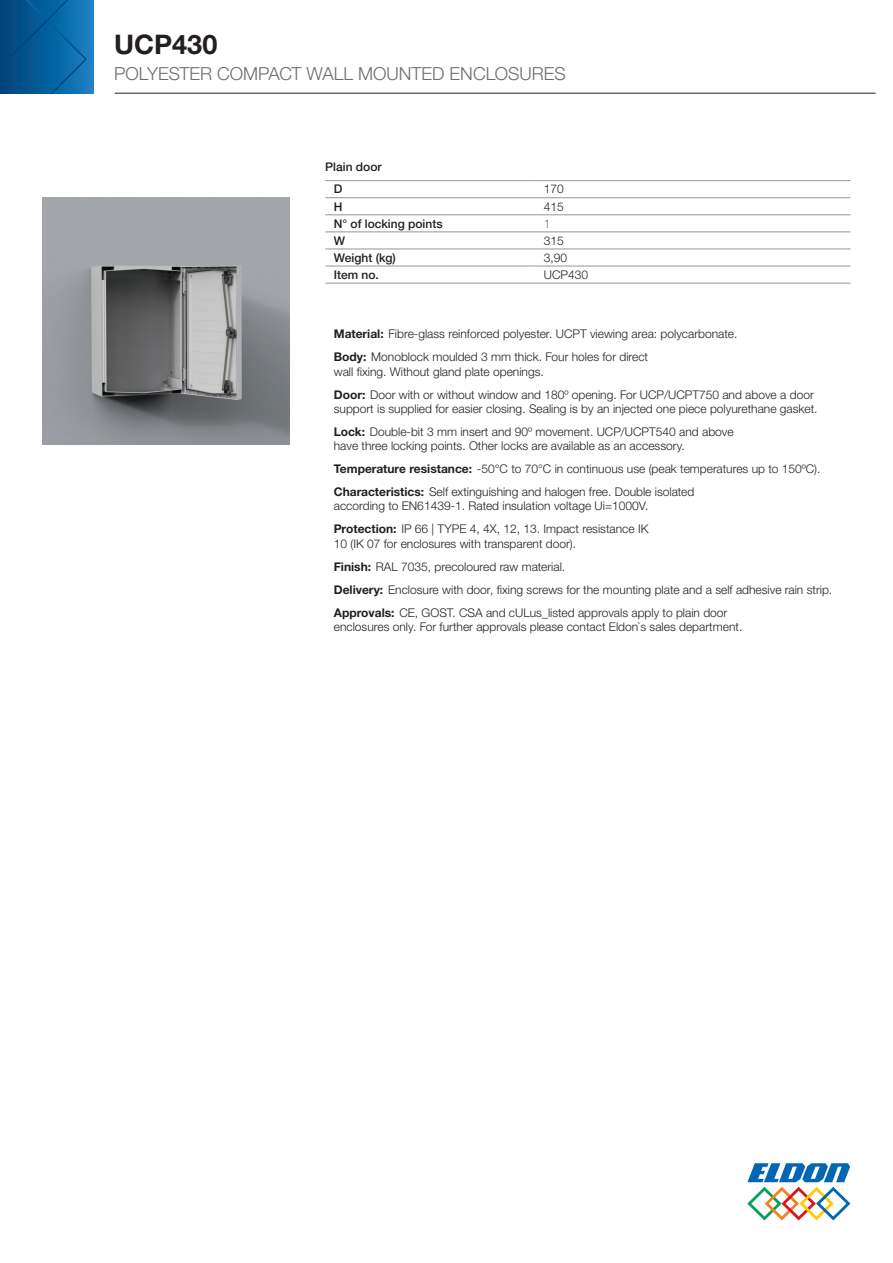
<style>
.page{position:relative;width:893px;height:1263px;background:#fff}
.page>*{position:absolute;margin:0;border:0;box-sizing:border-box;transform-origin:0 0}
.t1{font:700 27px "Helvetica Neue LTW1 G";color:#231f20}
.t2{font:300 18px "Helvetica Neue LTW1 G";color:#6c6d70}
.t3{font:300 12px/23px "Helvetica Neue LTW1 G";color:#231f20}
.t4{font:500 12px/22.5px "Helvetica Neue LTW1 G";color:#231f20}
.t5{font:100 12px "Helvetica Neue LTW1 G";color:#231f20}
.s1{font-weight:700}
</style>
<div class="page">
<svg style="left:747px;top:1163px;width:103px;height:57px"></svg>
<div style="left:0;top:0;width:93px;height:94px;background:#2380c2"></div>
<svg style="left:0;top:0;width:87px;height:94px;background:#065d99"></svg>
<hr style="left:115px;top:93px;width:761px;height:1px;background:#231f20">
<hr style="left:325px;top:180px;width:210px;height:1px;background:#939598">
<hr style="left:535px;top:180px;width:315px;height:1px;background:#939598">
<hr style="left:325px;top:197px;width:210px;height:1px;background:#939598">
<hr style="left:535px;top:197px;width:315px;height:1px;background:#939598">
<hr style="left:325px;top:215px;width:210px;height:1px;background:#939598">
<hr style="left:535px;top:215px;width:315px;height:1px;background:#939598">
<hr style="left:325px;top:232px;width:210px;height:1px;background:#939598">
<hr style="left:535px;top:232px;width:315px;height:1px;background:#939598">
<hr style="left:325px;top:249px;width:210px;height:1px;background:#939598">
<hr style="left:535px;top:249px;width:315px;height:1px;background:#939598">
<hr style="left:325px;top:266px;width:210px;height:1px;background:#939598">
<hr style="left:325px;top:283px;width:210px;height:1px;background:#939598">
<hr style="left:535px;top:266px;width:315px;height:1px;background:#939598">
<hr style="left:535px;top:283px;width:315px;height:1px;background:#939598">
<img style="left:43px;top:198px;width:246px;height:246px">
<h1 class="t1" style="left:114px;top:28px;width:105px">UCP430</h1>
<h2 class="t2" style="left:114px;top:63px;width:453px">Polyester compact wall mounted enclosures</h2>
<p class="t4" style="left:334px;top:156px;width:49px;text-indent:-9px">Plain door<br>D</p>
<p class="t3" style="left:544px;top:178px;width:22px">170</p>
<p class="t4" style="left:334px;top:195px;width:10px">H</p>
<p class="t3" style="left:544px;top:195px;width:22px">415</p>
<p class="t4" style="left:334px;top:212px;width:110px">N° of locking points</p>
<p class="t5" style="left:544px;top:216px;width:8px">1</p>
<p class="t4" style="left:334px;top:229px;width:13px">W</p>
<p class="t3" style="left:544px;top:229px;width:22px">315</p>
<p class="t4" style="left:334px;top:246px;width:64px">Weight (kg)</p>
<p class="t3" style="left:544px;top:246px;width:25px">3,90</p>
<p class="t4" style="left:334px;top:263px;width:47px">Item no.</p>
<p class="t3" style="left:544px;top:263px;width:46px">UCP430</p>
<p class="t3" style="left:334px;top:323px;width:405px"><span class="s1">Material:</span> Fibre-glass reinforced polyester. UCPT viewing area: polycarbonate.<br><span class="s1">Body:</span> Monoblock moulded 3 mm thick. Four holes for direct</p>
<p class="t3" style="left:334px;top:360px;width:481px">wall fixing. Without gland plate openings.<br><span class="s1">Door:</span> Door with or without window and 180º opening. For UCP/UCPT750 and above a door</p>
<p class="t3" style="left:334px;top:397px;width:485px">support is supplied for easier closing. Sealing is by an injected one piece polyurethane gasket.<br><span class="s1">Lock:</span> Double-bit 3 mm insert and 90º movement. UCP/UCPT540 and above</p>
<p class="t3" style="left:334px;top:434px;width:488px">have three locking points. Other locks are available as an accessory.<br><span class="s1">Temperature resistance:</span> -50°C to 70°C in continuous use (peak temperatures up to 150ºC).<br><span class="s1">Characteristics:</span> Self extinguishing and halogen free. Double isolated</p>
<p class="t3" style="left:334px;top:495px;width:316px">according to EN61439-1. Rated insulation voltage Ui=1000V.<br><span class="s1">Protection:</span> IP 66 | TYPE 4, 4X, 12, 13. Impact resistance IK</p>
<p class="t3" style="left:334px;top:532px;width:500px">10 (IK 07 for enclosures with transparent door).<br><span class="s1">Finish:</span> RAL 7035, precoloured raw material.<br><span class="s1">Delivery:</span> Enclosure with door, fixing screws for the mounting plate and a self adhesive rain strip.<br><span class="s1">Approvals:</span> CE, GOST. CSA and cULus_listed approvals apply to plain door</p>
<p class="t3" style="left:334px;top:615px;width:410px">enclosures only. For further approvals please contact Eldon`s sales department.</p>
</div>
